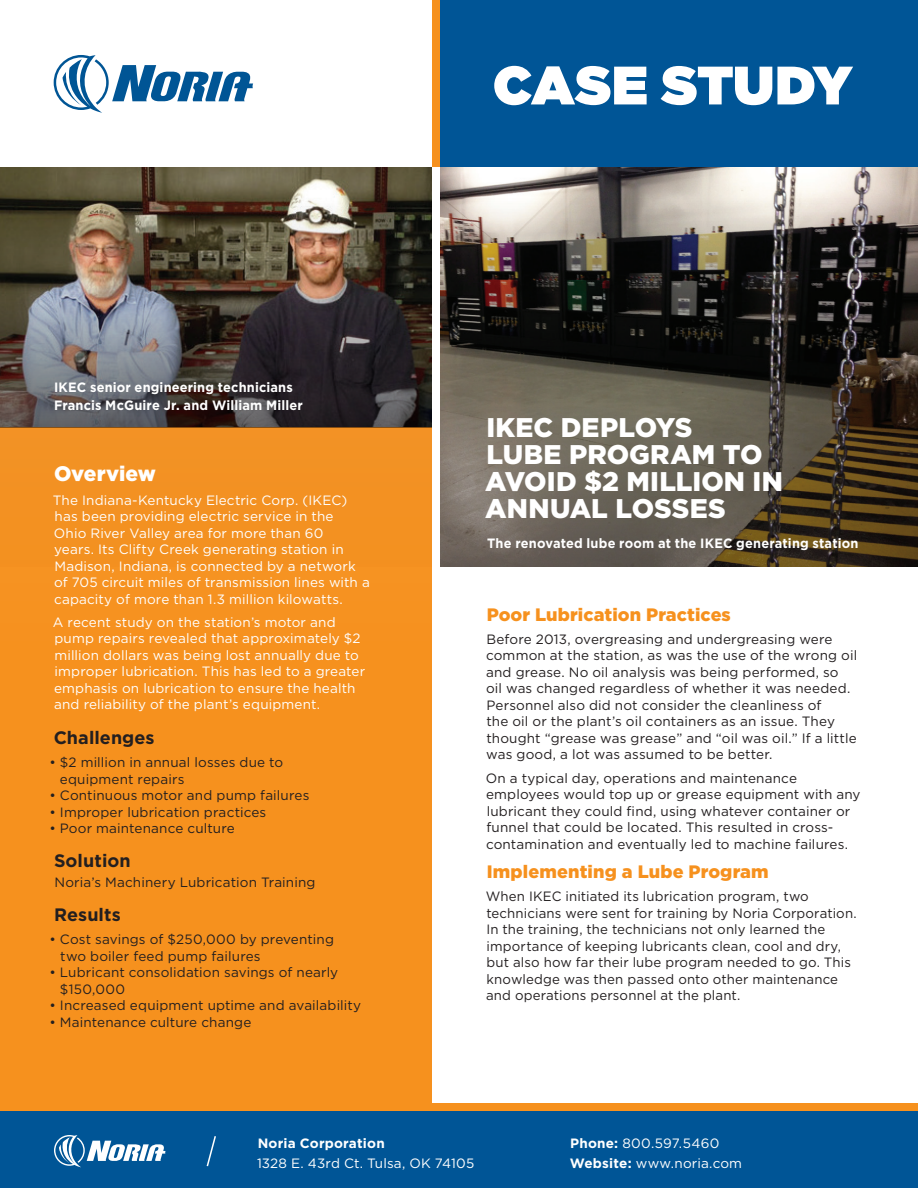
<style>
.page{position:relative;width:918px;height:1188px;background:#fff}
.page>*{position:absolute;margin:0;border:0;box-sizing:border-box;transform-origin:0 0}
.t1{font:900 54px "Gotham";letter-spacing:-.005em;color:#fff}
.box_subheads{font:900 27px/27px "Gotham";letter-spacing:.005em;color:#fff}
.box_subheads-2{font:900 21px "Gotham";letter-spacing:-.005em;color:#fff}
.box_subheads-3{font:900 18px "Gotham";letter-spacing:.005em;color:#f6911e}
.box_subheads-4{font:700 18px "Gotham";letter-spacing:.005em;color:#231f20}
.box_subheads-5{font:13.5px/16.5px "Gotham";letter-spacing:.01em;color:#231f20}
.box_subheads-6{font:13.5px/16.5px "Gotham";letter-spacing:.01em;color:#fff}
.box_subheads-7{font:700 13.5px/18px "Gotham";letter-spacing:.01em;color:#fff;scale:.95 1}
.box_subheads-8{font:700 13.5px "Gotham";letter-spacing:.01em;color:#fff}
.s1{font-weight:700}
</style>
<div class="page">
<img style="left:0;top:167px;width:432px;height:30px">
<img style="left:440px;top:167px;width:478px;height:30px">
<img style="left:0;top:197px;width:918px;height:370px">
<svg style="left:54px;top:55px;width:199px;height:58px"></svg>
<div style="left:432px;top:0;width:486px;height:167px;background:#005596"></div>
<div style="left:0;top:1111px;width:918px;height:77px;background:#005596"></div>
<div style="left:432px;top:0;width:8px;height:167px;background:#f6911e"></div>
<div style="left:0;top:1103px;width:918px;height:8px;background:#f6911e"></div>
<svg style="left:54px;top:1135px;width:112px;height:32px"></svg>
<svg style="left:206px;top:1136px;width:10px;height:31px"></svg>
<div style="left:0;top:428px;width:432px;height:679px;background:#f6911e"></div>
<div style="left:432px;top:167px;width:8px;height:401px;background:#fff"></div>
<svg style="left:0;top:298px;width:432px;height:130px;background:#4b4749"></svg>
<h1 class="t1" style="left:493px;top:47px;width:361px">CASE STUDY</h1>
<p class="box_subheads-7" style="left:54px;top:378px;width:263px">IKEC senior engineering technicians<br>Francis McGuire Jr. and William Miller</p>
<p class="box_subheads-2" style="left:54px;top:459px;width:103px">Overview</p>
<p class="box_subheads-6" style="left:53px;top:491px;width:319px">The Indiana-Kentucky Electric Corp. (IKEC) has been providing electric service in the<br>Ohio River Valley area for more than 60<br>years. Its Clifty Creek generating station in Madison, Indiana, is connected by a network of 705 circuit miles of transmission lines with a capacity of more than 1.3 million kilowatts.</p>
<p class="box_subheads-6" style="left:53px;top:614px;width:314px">A recent study on the station’s motor and pump repairs revealed that approximately $2 million dollars was being lost annually due to improper lubrication. This has led to a greater emphasis on lubrication to ensure the health and reliability of the plant’s equipment.</p>
<p class="box_subheads-4" style="left:54px;top:726px;width:102px">Challenges</p>
<p class="box_subheads-5" style="left:60px;top:754px;width:225px;text-indent:-11px">• $2 million in annual losses due to equipment repairs</p>
<p class="box_subheads-5" style="left:49px;top:787px;width:262px">• Continuous motor and pump failures</p>
<p class="box_subheads-5" style="left:49px;top:803px;width:218px">• Improper lubrication practices</p>
<p class="box_subheads-5" style="left:49px;top:820px;width:187px">• Poor maintenance culture</p>
<p class="box_subheads-4" style="left:54px;top:849px;width:78px">Solution</p>
<p class="box_subheads-5" style="left:54px;top:874px;width:263px">Noria’s Machinery Lubrication Training</p>
<p class="box_subheads-4" style="left:54px;top:903px;width:68px">Results</p>
<p class="box_subheads-5" style="left:60px;top:931px;width:275px;text-indent:-11px">• Cost savings of $250,000 by preventing two boiler feed pump failures</p>
<p class="box_subheads-5" style="left:60px;top:964px;width:280px;text-indent:-11px">• Lubricant consolidation savings of nearly $150,000</p>
<p class="box_subheads-5" style="left:49px;top:997px;width:313px">• Increased equipment uptime and availability</p>
<p class="box_subheads-5" style="left:49px;top:1013px;width:203px">• Maintenance culture change</p>
<p class="box_subheads" style="left:485px;top:414px;width:299px">IKEC DEPLOYS<br>LUBE PROGRAM TO<br>AVOID $2 MILLION IN<br>ANNUAL LOSSES</p>
<p class="box_subheads-7" style="left:487px;top:534px;width:392px">The renovated lube room at the IKEC generating station</p>
<p class="box_subheads-3" style="left:487px;top:602px;width:246px">Poor Lubrication Practices</p>
<p class="box_subheads-5" style="left:486px;top:630px;width:373px">Before 2013, overgreasing and undergreasing were common at the station, as was the use of the wrong oil and grease. No oil analysis was being performed, so oil was changed regardless of whether it was needed.<br>Personnel also did not consider the cleanliness of<br>the oil or the plant’s oil containers as an issue. They thought “grease was grease” and “oil was oil.” If a little was good, a lot was assumed to be better.</p>
<p class="box_subheads-5" style="left:486px;top:769px;width:376px">On a typical day, operations and maintenance employees would top up or grease equipment with any lubricant they could find, using whatever container or funnel that could be located. This resulted in cross&shy;contamination and eventually led to machine failures.</p>
<p class="box_subheads-3" style="left:487px;top:859px;width:283px">Implementing a Lube Program</p>
<p class="box_subheads-5" style="left:486px;top:888px;width:373px">When IKEC initiated its lubrication program, two technicians were sent for training by Noria Corporation.<br>In the training, the technicians not only learned the importance of keeping lubricants clean, cool and dry, but also how far their lube program needed to go. This knowledge was then passed onto other maintenance and operations personnel at the plant.</p>
<p class="box_subheads-8" style="left:258px;top:1134px;width:129px">Noria Corporation</p>
<p class="box_subheads-6" style="left:257px;top:1155px;width:219px">1328 E. 43rd Ct. Tulsa, OK 74105</p>
<p class="box_subheads-6" style="left:570px;top:1133px;width:174px;line-height:20.2px"><span class="s1">Phone:</span> 800.597.5460<br><span class="s1">Website:</span> www.noria.com</p>
</div>
